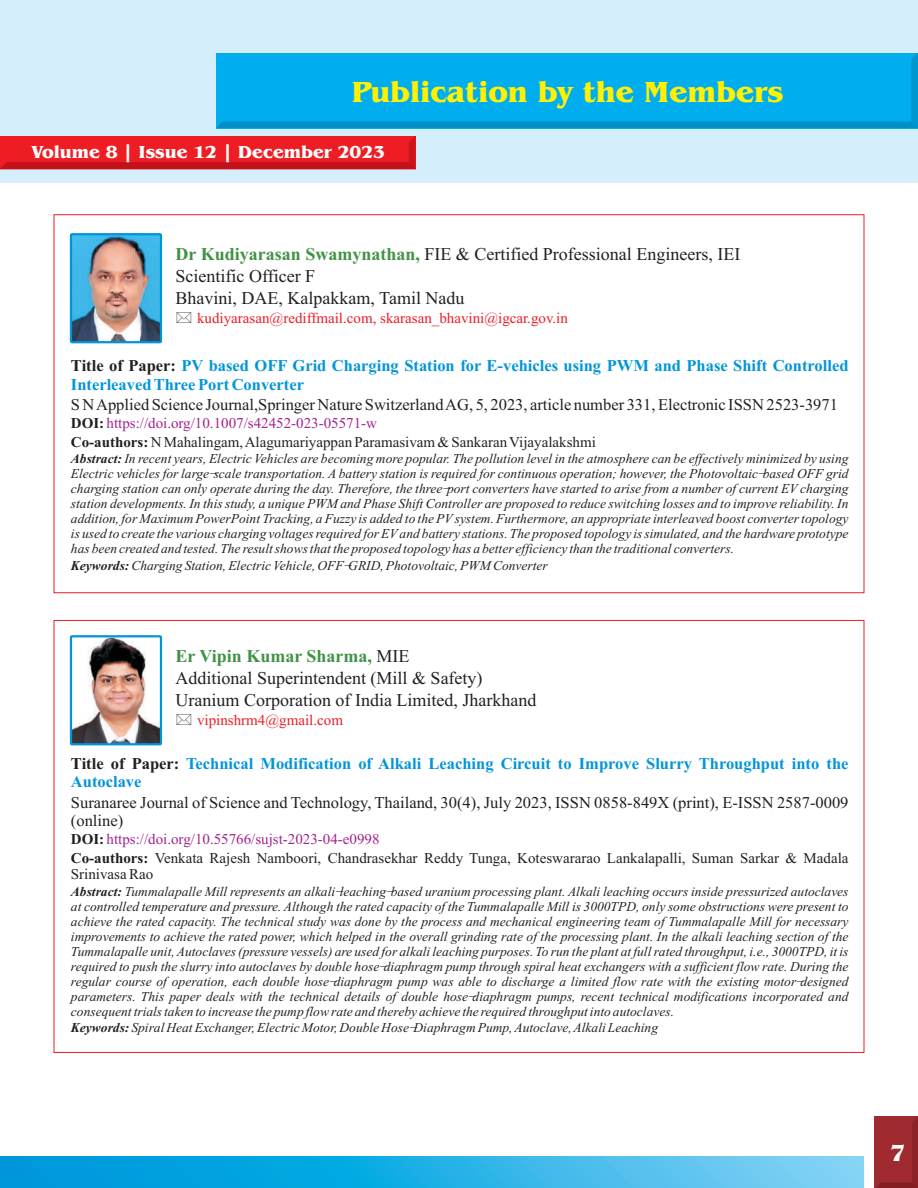
<style>
.page{position:relative;width:918px;height:1188px;background:#fff}
.page>*{position:absolute;margin:0;border:0;box-sizing:border-box;transform-origin:0 0}
.t1{font:700 30px "Benguiat IT Cby BT";color:#fff101}
.t2{font:700 24px "Benguiat IT Cby BT";color:#fff}
.t3{font:700 21px "Arial Narrow";color:#fff}
.t4{font:18px/21.9px "Times New Roman";color:#231f20}
.t5{font:700 18px "Benguiat IT Cby BT";color:#fff}
.t6{font:700 16.5px "Times New Roman";color:#0095d9}
.t7{font:16.5px/18.3px "Times New Roman";color:#231f20}
.t8{font:15px/18.3px "Times New Roman";color:#231f20}
.t9{font:15px "Times New Roman";color:#ee1d23}
.t10{font:italic 13.5px/15px "Times New Roman";color:#231f20;text-align:justify}
.s1{font-weight:700;color:#419245}
.s2{color:#231f20}
.s3{font-weight:700}
.s4{color:#a2238e}
</style>
<div class="page">
<img style="left:875px;top:1117px;width:43px;height:71px">
<svg style="left:0;top:1156px;width:864px;height:32px;background:#2cb2e6"></svg>
<div style="left:0;top:0;width:918px;height:183px;background:#d4effb"></div>
<img style="left:216px;top:53px;width:702px;height:76px">
<img style="left:0;top:137px;width:416px;height:32px">
<img style="left:71px;top:234px;width:90px;height:108px">
<div style="left:70px;top:233px;width:92px;height:110px;border:2px solid #0095d9"></div>
<img style="left:71px;top:636px;width:90px;height:108px">
<div style="left:70px;top:635px;width:92px;height:110px;border:2px solid #0095d9"></div>
<h1 class="t1" style="left:351px;top:79px;width:433px">Publication by the Members</h1>
<h3 class="t5" style="left:32px;top:144px;width:355px">Volume 8 | Issue 12 | December 2023</h3>
<h3 class="t3" style="left:59px;top:143px;width:300px">Volume 8 | Issue 2 | February 2023</h3>
<h3 class="t4" style="left:176px;top:245px;width:566px"><span class="s1">Dr Kudiyarasan Swamynathan,</span> FIE &amp; Certified Professional Engineers, IEI<br>Scientific Officer F<br>Bhavini, DAE, Kalpakkam, Tamil Nadu</h3>
<p class="t9" style="left:197px;top:313px;width:372px">kudiyarasan@rediffmail.com, skarasan_bhavini@igcar.gov.in</p>
<p class="t6" style="left:71px;top:360px;width:779px"><span class="s2">Title of Paper:</span> PV based OFF Grid Charging Station for E-vehicles using PWM and Phase Shift Controlled</p>
<p class="t7" style="left:71px;top:397px;width:769px">S N Applied Science Journal,Springer Nature Switzerland AG, 5, 2023, article number 331, Electronic ISSN 2523-3971</p>
<p class="t8" style="left:71px;top:416px;width:526px"><span class="s3">DOI:</span><span class="s4">https://doi.org/10.1007/s42452-023-05571-w<br></span><span class="s3">Co-authors:</span> N Mahalingam, Alagumariyappan Paramasivam &amp; Sankaran Vijayalakshmi</p>
<p class="t10" style="left:71px;top:453px;width:779px"><span class="s3">Abstract:</span> In recent years, Electric Vehicles are becoming more popular. The pollution level in the atmosphere can be effectively minimized by using Electric vehicles for large-scale transportation. A battery station is required for continuous operation; however, the Photovoltaic-based OFF grid charging station can only operate during the day. Therefore, the three-port converters have started to arise from a number of current EV charging station developments. In this study, a unique PWM and Phase Shift Controller are proposed to reduce switching losses and to improve reliability. In addition, for Maximum PowerPoint Tracking, a Fuzzy is added to the PVsystem. Furthermore, an appropriate interleaved boost converter topology is used to create the various charging voltages required for EVand battery stations. The proposed topology is simulated, and the hardware prototype has been created and tested. The result shows that the proposed topology has a better efficiency than the traditional converters.</p>
<p class="t10" style="left:71px;top:559px;width:478px"><span class="s3">Keywords:</span>Charging Station, Electric Vehicle, OFF-GRID, Photovoltaic, PWM Converter</p>
<p class="t6" style="left:71px;top:378px;width:235px">Interleaved Three Port Converter</p>
<h3 class="t4" style="left:176px;top:647px;width:362px"><span class="s1">Er Vipin Kumar Sharma,</span> MIE<br>Additional Superintendent (Mill &amp; Safety)<br>Uranium Corporation of India Limited, Jharkhand</h3>
<p class="t9" style="left:197px;top:715px;width:147px">vipinshrm4@gmail.com</p>
<p class="t6" style="left:71px;top:758px;width:779px"><span class="s2">Title of Paper:</span> Technical Modification of Alkali Leaching Circuit to Improve Slurry Throughput into the</p>
<p class="t7" style="left:71px;top:794px;width:779px">Suranaree Journal of Science and Technology, Thailand, 30(4), July 2023, ISSN 0858-849X (print), E-ISSN 2587-0009 (online)</p>
<p class="t8" style="left:71px;top:832px;width:779px"><span class="s3">DOI:</span><span class="s4">https://doi.org/10.55766/sujst-2023-04-e0998<br></span><span class="s3">Co-authors:</span> Venkata Rajesh Namboori, Chandrasekhar Reddy Tunga, Koteswararao Lankalapalli, Suman Sarkar &amp; Madala</p>
<p class="t8" style="left:71px;top:867px;width:84px">Srinivasa Rao</p>
<p class="t10" style="left:71px;top:885px;width:779px"><span class="s3">Abstract:</span> Tummalapalle Mill represents an alkali-leaching-based uranium processing plant. Alkali leaching occurs inside pressurized autoclaves at controlled temperature and pressure. Although the rated capacity of the Tummalapalle Mill is 3000TPD, only some obstructions were present to achieve the rated capacity. The technical study was done by the process and mechanical engineering team of Tummalapalle Mill for necessary improvements to achieve the rated power, which helped in the overall grinding rate of the processing plant. In the alkali leaching section of the Tummalapalle unit, Autoclaves (pressure vessels) are used for alkali leaching purposes. To run the plant at full rated throughput, i.e., 3000TPD, it is required to push the slurry into autoclaves by double hose-diaphragm pump through spiral heat exchangers with a sufficient flow rate. During the regular course of operation, each double hose-diaphragm pump was able to discharge a limited flow rate with the existing motor-designed parameters. This paper deals with the technical details of double hose-diaphragm pumps, recent technical modifications incorporated and consequent trials taken to increase the pump flow rate and thereby achieve the required throughput into autoclaves.</p>
<p class="t10" style="left:71px;top:1021px;width:589px"><span class="s3">Keywords:</span> Spiral Heat Exchanger, Electric Motor, Double Hose-Diaphragm Pump, Autoclave, Alkali Leaching</p>
<p class="t6" style="left:71px;top:776px;width:72px">Autoclave</p>
<h2 class="t2" style="left:890px;top:1142px;width:17px">7</h2>
</div>
